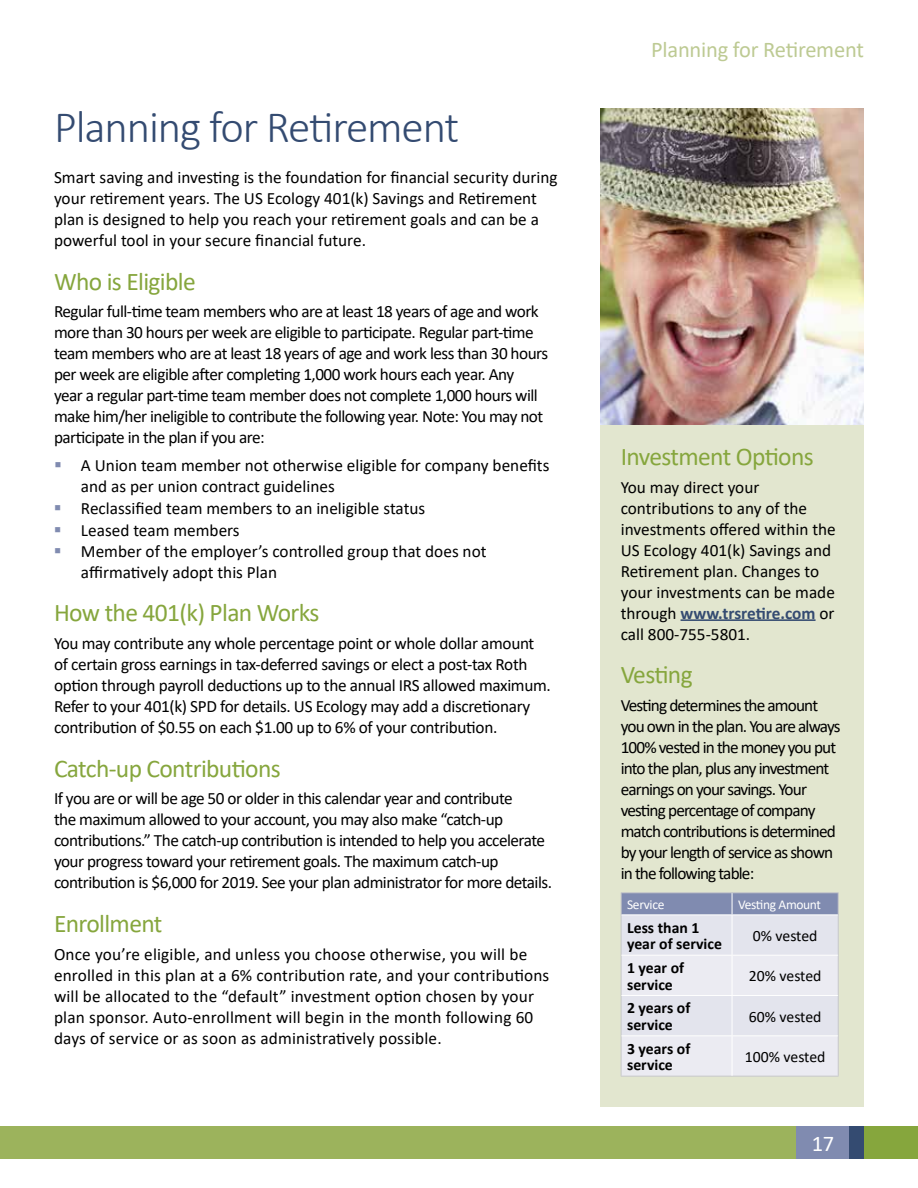
<style>
.page{position:relative;width:918px;height:1188px;background:#fff}
.page>*{position:absolute;margin:0;border:0;box-sizing:border-box;transform-origin:0 0}
.t1{font:300 45px "Calibri";letter-spacing:-.025em;color:#344b71}
.t2{font:25.5px "Calibri";letter-spacing:-.025em;color:#86a63d}
.t3{font:22.5px "Calibri";letter-spacing:-.01em;color:#bdca93}
.t4{font:22.5px "Calibri";color:#fff}
.t5{font:17.25px/21px "Calibri";letter-spacing:-.02em;color:#000}
.t6{font:17.25px/21px "Calibri";color:#000}
.t7{font:17.25px/21px "Calibri";letter-spacing:.01em;color:#000}
.t8{font:17.25px/21px "Calibri";letter-spacing:-.05em;color:#000}
.t9{font:700 15.75px/16.5px "Calibri";color:#000}
.t10{font:15.75px "Calibri";letter-spacing:-.005em;color:#000}
.t11{font:13.5px "Calibri";letter-spacing:-.025em;color:#fff}
.s1{color:#808bb0}
.s2{font-weight:700;color:#344b71}
</style>
<div class="page">
<img style="left:600px;top:108px;width:264px;height:318px">
<div style="left:0;top:1126px;width:918px;height:33px;background:#9cb35c"></div>
<div style="left:796px;top:1126px;width:54px;height:33px;background:#808bb0"></div>
<div style="left:850px;top:1126px;width:14px;height:33px;background:#344b71"></div>
<div style="left:864px;top:1126px;width:54px;height:33px;background:#86a63d"></div>
<div style="left:600px;top:426px;width:264px;height:681px;background:#e2e6cf"></div>
<hr style="left:681px;top:619px;width:135px;height:2px;background:#344b71">
<hr style="left:621px;top:892px;width:111px;height:1px;background:#c7c8ca">
<hr style="left:732px;top:892px;width:107px;height:1px;background:#c7c8ca">
<hr style="left:621px;top:1076px;width:111px;height:1px;background:#c7c8ca">
<hr style="left:732px;top:1076px;width:107px;height:1px;background:#c7c8ca">
<svg style="left:621px;top:893px;width:218px;height:183px;background:#dadce7"></svg>
<hr style="left:621px;top:915px;width:111px;height:1px;background:#fff">
<hr style="left:732px;top:915px;width:106px;height:1px;background:#fff">
<hr style="left:732px;top:915px;width:1px;height:40px;background:#fff">
<hr style="left:621px;top:955px;width:111px;height:1px;background:#fff">
<hr style="left:732px;top:955px;width:106px;height:1px;background:#fff">
<hr style="left:732px;top:956px;width:1px;height:39px;background:#fff">
<hr style="left:621px;top:995px;width:111px;height:1px;background:#fff">
<hr style="left:732px;top:995px;width:106px;height:1px;background:#fff">
<hr style="left:732px;top:996px;width:1px;height:39px;background:#fff">
<hr style="left:621px;top:1035px;width:111px;height:1px;background:#fff">
<hr style="left:732px;top:1035px;width:106px;height:1px;background:#fff">
<hr style="left:732px;top:1036px;width:1px;height:40px;background:#fff">
<h1 class="t1" style="left:54px;top:99px;width:407px">Planning for Retirement</h1>
<p class="t6" style="left:54px;top:166px;width:505px">Smart saving and investing is the foundation for financial security during your retirement years. The US Ecology 401(k) Savings and Retirement plan is designed to help you reach your retirement goals and can be a powerful tool in your secure financial future.</p>
<h2 class="t2" style="left:54px;top:263px;width:143px">Who is Eligible</h2>
<p class="t5" style="left:54px;top:301px;width:496px">Regular full-time team members who are at least 18 years of age and work more than 30 hours per week are eligible to participate. Regular part-time team members who are at least 18 years of age and work less than 30 hours per week are eligible after completing 1,000 work hours each year. Any<br>year a regular part-time team member does not complete 1,000 hours will make him/her ineligible to contribute the following year. Note: You may not participate in the plan if you are:</p>
<p class="t6" style="left:81px;top:454px;width:470px;text-indent:-27px"><span class="s1">▪</span> A Union team member not otherwise eligible for company benefits and as per union contract guidelines</p>
<p class="t6" style="left:54px;top:497px;width:373px"><span class="s1">▪</span> Reclassified team members to an ineligible status</p>
<p class="t6" style="left:54px;top:519px;width:187px"><span class="s1">▪</span> Leased team members</p>
<p class="t6" style="left:81px;top:540px;width:407px;text-indent:-27px"><span class="s1">▪</span> Member of the employer’s controlled group that does not affirmatively adopt this Plan</p>
<h2 class="t2" style="left:54px;top:595px;width:267px">How the 401(k) Plan Works</h2>
<p class="t5" style="left:54px;top:633px;width:498px">You may contribute any whole percentage point or whole dollar amount of certain gross earnings in tax-deferred savings or elect a post-tax Roth option through payroll deductions up to the annual IRS allowed maximum.<br>Refer to your 401(k) SPD for details. US Ecology may add a discretionary contribution of $0.55 on each $1.00 up to 6% of your contribution.</p>
<h2 class="t2" style="left:54px;top:751px;width:228px">Catch-up Contributions</h2>
<p class="t5" style="left:54px;top:788px;width:500px">If you are or will be age 50 or older in this calendar year and contribute<br>the maximum allowed to your account, you may also make “catch-up contributions.” The catch-up contribution is intended to help you accelerate your progress toward your retirement goals. The maximum catch-up contribution is $6,000 for 2019. See your plan administrator for more details.</p>
<h2 class="t2" style="left:54px;top:906px;width:110px">Enrollment</h2>
<p class="t7" style="left:54px;top:943px;width:497px">Once you’re eligible, and unless you choose otherwise, you will be enrolled in this plan at a 6% contribution rate, and your contributions will be allocated to the “default” investment option chosen by your plan sponsor. Auto-enrollment will begin in the month following 60 days of service or as soon as administratively possible.</p>
<h3 class="t3" style="left:651px;top:34px;width:214px">Planning for Retirement</h3>
<h2 class="t2" style="left:621px;top:439px;width:195px">Investment Options</h2>
<p class="t6" style="left:621px;top:476px;width:217px">You may direct your contributions to any of the investments offered within the<br>US Ecology 401(k) Savings and<br>Retirement plan. Changes to your investments can be made through <span class="s2">www.trsretire.com</span> or call 800-755-5801.</p>
<h2 class="t2" style="left:621px;top:657px;width:73px">Vesting</h2>
<p class="t8" style="left:621px;top:694px;width:221px">Vesting determines the amount you own in the plan. You are always<br>100% vested in the money you put into the plan, plus any investment earnings on your savings. Your vesting percentage of company match contributions is determined by your length of service as shown in the following table:</p>
<p class="t11" style="left:627px;top:895px;width:39px">Service</p>
<p class="t11" style="left:738px;top:895px;width:85px">Vesting Amount</p>
<p class="t9" style="left:627px;top:918px;width:96px">Less than 1 year of service</p>
<p class="t10" style="left:753px;top:925px;width:66px">0% vested</p>
<p class="t9" style="left:627px;top:959px;width:59px">1 year of service</p>
<p class="t10" style="left:749px;top:965px;width:74px">20% vested</p>
<p class="t9" style="left:627px;top:999px;width:65px">2 years of service</p>
<p class="t10" style="left:749px;top:1005px;width:74px">60% vested</p>
<p class="t9" style="left:627px;top:1039px;width:65px">3 years of service</p>
<p class="t10" style="left:745px;top:1046px;width:82px">100% vested</p>
<h3 class="t4" style="left:812px;top:1128px;width:24px">17</h3>
</div>
